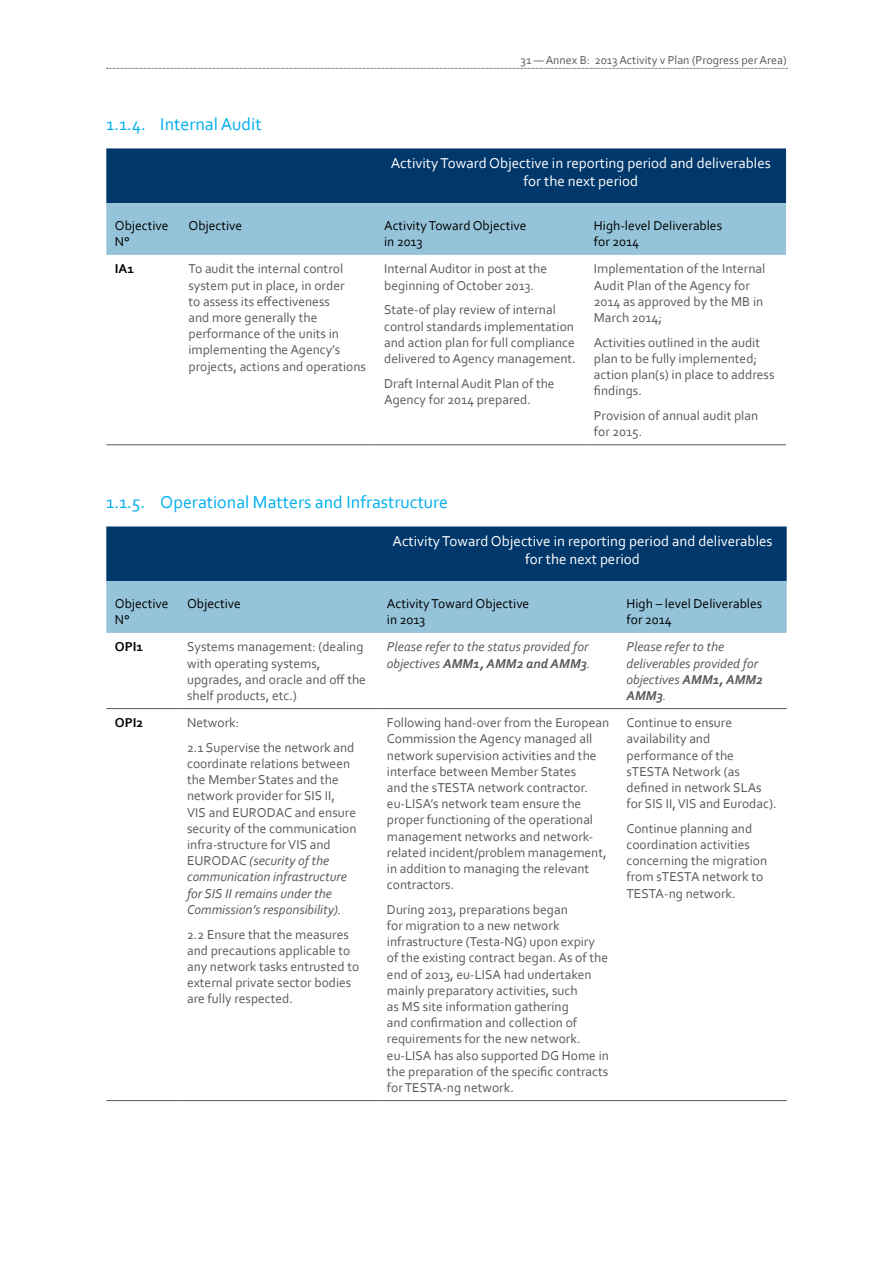
<style>
.page{position:relative;width:893px;height:1263px;background:#fff}
.page>*{position:absolute;margin:0;border:0;box-sizing:border-box;transform-origin:0 0}
.t1{font:18px "Corbel";color:#00aeef}
.t2{font:15px/18px "Corbel";color:#fff;text-align:center}
.t3{font:13.5px/16.2px "Corbel";color:#58595b}
.t4{font:13.5px/16.2px "Corbel";color:#000}
.t5{font:italic 13.5px/16.2px "Corbel";color:#58595b}
.t6{font:700 13.5px "Corbel";color:#000}
.t7{font:12px "Corbel";color:#58595b}
.s1{font-weight:700}
.s2{font-style:italic}
</style>
<div class="page">
<svg style="left:107px;top:68px;width:680px;height:1px"></svg>
<svg style="left:106px;top:148px;width:680px;height:107px;background:#497da2"></svg>
<hr style="left:106px;top:444px;width:74px;height:1px;background:#58595b">
<hr style="left:180px;top:444px;width:196px;height:1px;background:#58595b">
<hr style="left:376px;top:444px;width:209px;height:1px;background:#58595b">
<hr style="left:585px;top:444px;width:201px;height:1px;background:#58595b">
<svg style="left:106px;top:526px;width:681px;height:107px;background:#4a7da2"></svg>
<hr style="left:106px;top:708px;width:73px;height:1px;background:#58595b">
<hr style="left:179px;top:708px;width:199px;height:1px;background:#58595b">
<hr style="left:378px;top:708px;width:240px;height:1px;background:#58595b">
<hr style="left:618px;top:708px;width:169px;height:1px;background:#58595b">
<hr style="left:106px;top:1100px;width:73px;height:1px;background:#58595b">
<hr style="left:179px;top:1100px;width:199px;height:1px;background:#58595b">
<hr style="left:378px;top:1100px;width:240px;height:1px;background:#58595b">
<hr style="left:618px;top:1100px;width:169px;height:1px;background:#58595b">
<h1 class="t1" style="left:106px;top:113px;width:157px">1.1.4. Internal Audit</h1>
<p class="t7" style="left:521px;top:52px;width:268px">31 — Annex B: 2013 Activity v Plan (Progress per Area)</p>
<p class="t2" style="left:391px;top:154px;width:382px">Activity Toward Objective in reporting period and deliverables for the next period</p>
<p class="t4" style="left:115px;top:217px;width:55px">Objective<br>N°</p>
<p class="t4" style="left:188px;top:217px;width:55px">Objective</p>
<p class="t4" style="left:384px;top:217px;width:144px">Activity Toward Objective in 2013</p>
<p class="t4" style="left:594px;top:217px;width:130px">High-level Deliverables for 2014</p>
<p class="t6" style="left:115px;top:261px;width:21px">IA1</p>
<p class="t3" style="left:188px;top:260px;width:179px">To audit the internal control system put in place, in order<br>to assess its effectiveness<br>and more generally the performance of the units in implementing the Agency’s projects, actions and operations</p>
<p class="t3" style="left:384px;top:260px;width:165px">Internal Auditor in post at the beginning of October 2013.</p>
<p class="t3" style="left:594px;top:260px;width:173px">Implementation of the Internal<br>Audit Plan of the Agency for<br>2014 as approved by the MB in<br>March 2014;</p>
<p class="t3" style="left:594px;top:334px;width:182px">Activities outlined in the audit plan to be fully implemented; action plan(s) in place to address findings.</p>
<p class="t3" style="left:594px;top:407px;width:166px">Provision of annual audit plan for 2015.</p>
<p class="t3" style="left:384px;top:301px;width:193px">State-of play review of internal control standards implementation and action plan for full compliance delivered to Agency management.</p>
<p class="t3" style="left:384px;top:375px;width:172px">Draft Internal Audit Plan of the<br>Agency for 2014 prepared.</p>
<h1 class="t1" style="left:106px;top:491px;width:343px">1.1.5. Operational Matters and Infrastructure</h1>
<p class="t2" style="left:392px;top:532px;width:382px">Activity Toward Objective in reporting period and deliverables for the next period</p>
<p class="t4" style="left:115px;top:595px;width:55px">Objective<br>N°</p>
<p class="t4" style="left:187px;top:595px;width:55px">Objective</p>
<p class="t4" style="left:387px;top:595px;width:144px">Activity Toward Objective in 2013</p>
<p class="t4" style="left:626px;top:595px;width:137px">High – level Deliverables for 2014</p>
<p class="t6" style="left:115px;top:639px;width:30px">OPI1</p>
<p class="t3" style="left:187px;top:638px;width:180px">Systems management: (dealing with operating systems, upgrades, and oracle and off the shelf products, etc.)</p>
<p class="t5" style="left:387px;top:638px;width:205px">Please refer to the status provided for objectives <span class="s1">AMM1, AMM2 and AMM3</span>.</p>
<p class="t5" style="left:626px;top:638px;width:138px">Please refer to the deliverables provided for objectives <span class="s1">AMM1, AMM2<br>AMM3</span>.</p>
<p class="t6" style="left:115px;top:714px;width:30px">OPI2</p>
<p class="t3" style="left:187px;top:710px;width:169px;line-height:24.8px">Network:<br>2.1 Supervise the network and</p>
<p class="t3" style="left:187px;top:755px;width:171px">coordinate relations between the Member States and the network provider for SIS II,<br>VIS and EURODAC and ensure security of the communication infra-structure for VIS and<br>EURODAC <span class="s2">(security of the communication infrastructure for SIS II remains under the<br>Commission’s responsibility).</span></p>
<p class="t3" style="left:187px;top:926px;width:174px">2.2 Ensure that the measures and precautions applicable to any network tasks entrusted to external private sector bodies are fully respected.</p>
<p class="t3" style="left:387px;top:714px;width:224px">Following hand-over from the European Commission the Agency managed all network supervision activities and the interface between Member States<br>and the sTESTA network contractor. eu-LISA’s network team ensure the proper functioning of the operational management networks and network&shy;related incident/problem management, in addition to managing the relevant contractors.</p>
<p class="t3" style="left:387px;top:901px;width:224px">During 2013, preparations began<br>for migration to a new network infrastructure (Testa-NG) upon expiry of the existing contract began. As of the end of 2013, eu-LISA had undertaken mainly preparatory activities, such<br>as MS site information gathering<br>and confirmation and collection of requirements for the new network. eu-LISA has also supported DG Home in the preparation of the specific contracts for TESTA-ng network.</p>
<p class="t3" style="left:626px;top:714px;width:152px">Continue to ensure availability and performance of the sTESTA Network (as defined in network SLAs for SIS II, VIS and Eurodac).</p>
<p class="t3" style="left:626px;top:820px;width:142px">Continue planning and coordination activities concerning the migration from sTESTA network to<br>TESTA-ng network.</p>
</div>
